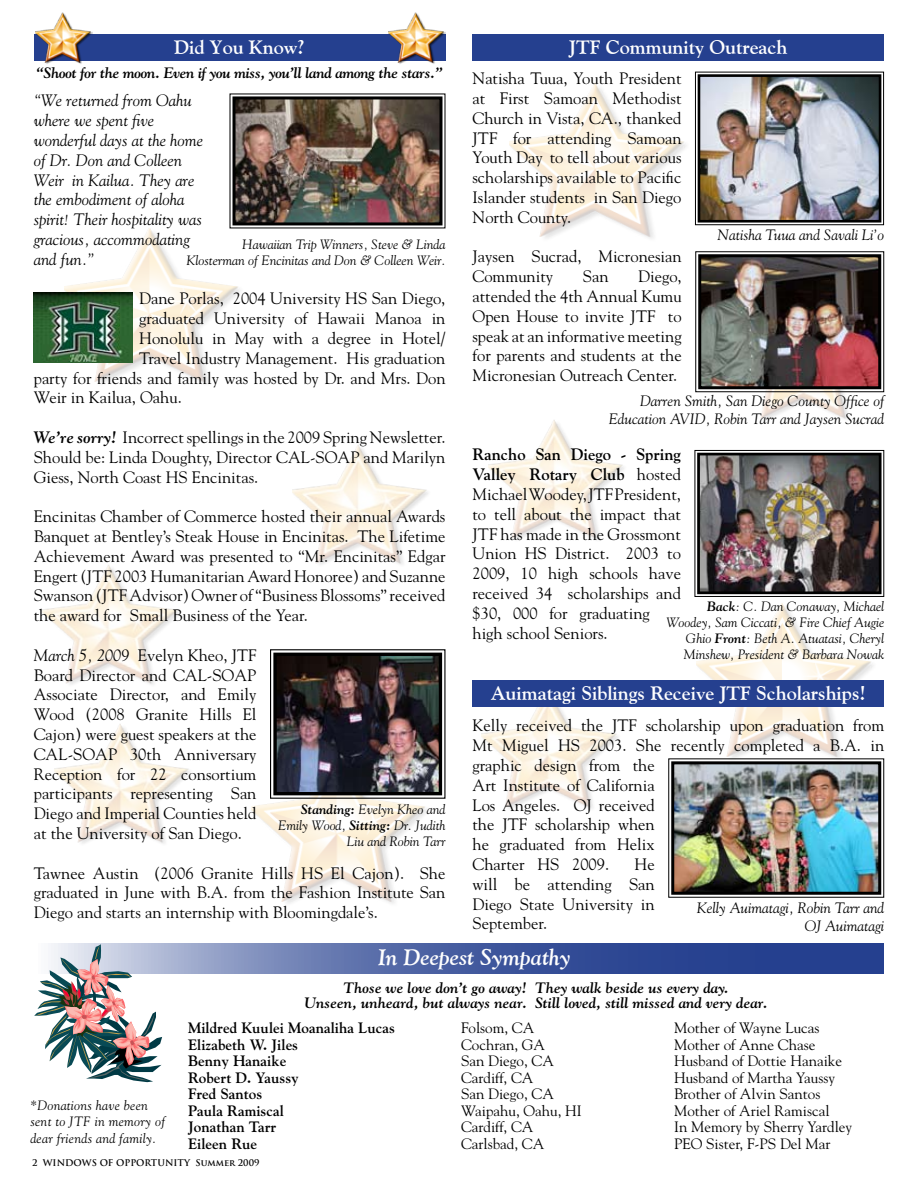
<style>
.page{position:relative;width:918px;height:1188px;background:#fff}
.page>*{position:absolute;margin:0;border:0;box-sizing:border-box;transform-origin:0 0}
.t1{font:italic 700 22.5px "Goudy Old Style BT";color:#fff}
.t2{font:700 19.5px "Goudy Old Style BT";color:#fff}
.t3{font:16.5px/19.8px "Goudy";color:#000;text-align:justify}
.t4{font:italic 16.5px/19.8px "Goudy";color:#000}
.t5{font:15px "Goudy";color:#000}
.t6{font:italic 15px/18px "Goudy";color:#000;text-align:right}
.t7{font:700 15px "Goudy";color:#000}
.t8{font:italic 700 15px/15px "Goudy";color:#000;text-align:center}
.t9{font:italic 700 15px "Goudy";letter-spacing:-.02em;color:#000}
.t10{font:italic 13.5px/16.2px "Goudy";color:#000;text-align:right}
.t11{font:italic 13.5px/16.2px "Goudy";letter-spacing:.02em;color:#000}
.t12{font:700 9px "Trajan Pro";color:#000}
.s1{font-weight:700;font-style:italic}
.s2{font-style:italic}
.s3{font-weight:700}
</style>
<div class="page">
<img style="left:510px;top:83px;width:176px;height:155px">
<img style="left:697px;top:603px;width:176px;height:155px">
<img style="left:761px;top:393px;width:87px;height:27px">
<img style="left:488px;top:420px;width:136px;height:120px">
<img style="left:64px;top:228px;width:176px;height:156px">
<img style="left:251px;top:799px;width:176px;height:105px">
<img style="left:292px;top:445px;width:136px;height:120px">
<img style="left:43px;top:565px;width:136px;height:120px">
<img style="left:482px;top:707px;width:136px;height:102px">
<img style="left:54px;top:724px;width:136px;height:120px">
<div style="left:34px;top:34px;width:412px;height:27px;background:#25408f"></div>
<div style="left:472px;top:34px;width:412px;height:27px;background:#25408f"></div>
<div style="left:472px;top:680px;width:412px;height:27px;background:#25408f"></div>
<svg style="left:162px;top:944px;width:722px;height:30px;background:#4960a1"></svg>
<svg style="left:34px;top:944px;width:128px;height:138px"></svg>
<img style="left:388px;top:13px;width:58px;height:51px">
<img style="left:35px;top:13px;width:58px;height:51px">
<img style="left:34px;top:292px;width:98px;height:70px">
<img style="left:270px;top:649px;width:176px;height:150px">
<img style="left:229px;top:93px;width:217px;height:136px">
<img style="left:695px;top:71px;width:189px;height:155px">
<img style="left:695px;top:251px;width:190px;height:142px">
<img style="left:668px;top:758px;width:217px;height:140px">
<img style="left:694px;top:450px;width:191px;height:147px">
<p class="t2" style="left:174px;top:35px;width:132px">Did You Know?</p>
<p class="t2" style="left:569px;top:35px;width:220px">JTF Community Outreach</p>
<p class="t9" style="left:37px;top:64px;width:407px">“Shoot for the moon. Even if you miss, you’ll land among the stars.”</p>
<p class="t4" style="left:34px;top:90px;width:171px">“We returned from Oahu where we spent five wonderful days at the home of Dr. Don and Colleen<br>Weir in Kailua. They are the embodiment of aloha spirit! Their hospitality was gracious, accommodating and fun.”</p>
<p class="t3" style="left:139px;top:288px;width:308px">Dane Porlas, 2004 University HS San Diego,</p>
<p class="t3" style="left:139px;top:308px;width:308px">graduated University of Hawaii Manoa in</p>
<p class="t3" style="left:139px;top:328px;width:308px">Honolulu in May with a degree in Hotel/</p>
<p class="t3" style="left:139px;top:348px;width:308px">Travel Industry Management. His graduation</p>
<p class="t3" style="left:34px;top:368px;width:413px">party for friends and family was hosted by Dr. and Mrs. Don</p>
<p class="t3" style="left:34px;top:387px;width:150px">Weir in Kailua, Oahu.</p>
<p class="t3" style="left:34px;top:427px;width:413px"><span class="s1">We’re sorry!</span> Incorrect spellings in the 2009 Spring Newsletter.<br>Should be: Linda Doughty, Director CAL-SOAP and Marilyn Giess, North Coast HS Encinitas.</p>
<p class="t3" style="left:34px;top:506px;width:413px">Encinitas Chamber of Commerce hosted their annual Awards Banquet at Bentley’s Steak House in Encinitas. The Lifetime Achievement Award was presented to “Mr. Encinitas” Edgar Engert (JTF 2003 Humanitarian Award Honoree) and Suzanne Swanson (JTF Advisor) Owner of “Business Blossoms” received the award for Small Business of the Year.</p>
<p class="t3" style="left:34px;top:645px;width:224px"><span class="s2">March 5, 2009</span> Evelyn Kheo, JTF Board Director and CAL-SOAP Associate Director, and Emily Wood (2008 Granite Hills El Cajon) were guest speakers at the CAL-SOAP 30th Anniversary Reception for 22 consortium participants representing San Diego and Imperial Counties held at the University of San Diego.</p>
<p class="t3" style="left:34px;top:863px;width:413px">Tawnee Austin (2006 Granite Hills HS El Cajon). She graduated in June with B.A. from the Fashion Institute San Diego and starts an internship with Bloomingdale’s.</p>
<p class="t10" style="left:186px;top:235px;width:261px">Hawaiian Trip Winners, Steve &amp; Linda<br>Klosterman of Encinitas and Don &amp; Colleen Weir.</p>
<p class="t10" style="left:278px;top:801px;width:169px"><span class="s3">Standing:</span> Evelyn Kheo and<br>Emily Wood, <span class="s3">Sitting:</span> Dr. Judith<br>Liu and Robin Tarr</p>
<p class="t3" style="left:472px;top:68px;width:211px">Natisha Tuua, Youth President at First Samoan Methodist Church in Vista, CA., thanked JTF for attending Samoan Youth Day to tell about various scholarships available to Pacific Islander students in San Diego North County.</p>
<p class="t3" style="left:472px;top:246px;width:211px">Jaysen Sucrad, Micronesian<br>Community</p>
<p class="t3" style="left:583px;top:266px;width:27px">San</p>
<p class="t3" style="left:472px;top:266px;width:211px;text-indent:166px">Diego, attended the 4th Annual Kumu Open House to invite JTF to speak at an informative meeting for parents and students at the Micronesian Outreach Center.</p>
<p class="t6" style="left:718px;top:225px;width:168px">Natisha Tuua and Savali Li’o</p>
<p class="t6" style="left:609px;top:392px;width:277px">Darren Smith, San Diego County Office of<br>Education AVID, Robin Tarr and Jaysen Sucrad</p>
<p class="t3" style="left:472px;top:444px;width:210px;text-align:left"><span class="s3">Rancho San Diego - Spring<br>Valley Rotary Club</span> hosted<br>Michael Woodey, JTF President, to tell about the impact that<br>JTF has made in the Grossmont<br>Union HS District. 2003 to<br>2009, 10 high schools have received 34 scholarships and $30, 000 for graduating high school Seniors.</p>
<p class="t10" style="left:667px;top:598px;width:219px"><span class="s3">Back</span>: C. Dan Conaway, Michael Woodey, Sam Ciccati, &amp; Fire Chief Augie Ghio <span class="s3">Front</span>: Beth A. Atuatasi, Cheryl Minshew, President &amp; Barbara Nowak</p>
<p class="t2" style="left:491px;top:681px;width:377px">Auimatagi Siblings Receive JTF Scholarships!</p>
<p class="t3" style="left:472px;top:715px;width:413px;text-align:left">Kelly received the JTF scholarship upon graduation from<br>Mt Miguel HS 2003. She recently completed a B.A. in graphic design from the<br>Art Institute of California<br>Los Angeles. OJ received<br>the JTF scholarship when<br>he graduated from Helix<br>Charter HS 2009.</p>
<p class="t3" style="left:472px;top:854px;width:184px;text-indent:162px">He will be attending San Diego State University in September.</p>
<p class="t6" style="left:697px;top:899px;width:189px">Kelly Auimatagi, Robin Tarr and<br>OJ Auimatagi</p>
<p class="t11" style="left:30px;top:1097px;width:136px">*Donations have been sent to JTF in memory of dear friends and family.</p>
<h1 class="t1" style="left:378px;top:943px;width:194px">In Deepest Sympathy</h1>
<p class="t8" style="left:305px;top:980px;width:465px">Those we love don’t go away! They walk beside us every day.<br>Unseen, unheard, but always near. Still loved, still missed and very dear.</p>
<p class="t7" style="left:188px;top:1019px;width:208px">Mildred Kuulei Moanaliha Lucas</p>
<p class="t5" style="left:461px;top:1019px;width:75px">Folsom, CA</p>
<p class="t5" style="left:674px;top:1019px;width:147px">Mother of Wayne Lucas</p>
<p class="t7" style="left:188px;top:1035px;width:112px">Elizabeth W. Jiles</p>
<p class="t5" style="left:461px;top:1035px;width:86px">Cochran, GA</p>
<p class="t5" style="left:674px;top:1035px;width:143px">Mother of Anne Chase</p>
<p class="t7" style="left:188px;top:1052px;width:100px">Benny Hanaike</p>
<p class="t5" style="left:461px;top:1052px;width:94px">San Diego, CA</p>
<p class="t5" style="left:674px;top:1052px;width:169px">Husband of Dottie Hanaike</p>
<p class="t7" style="left:188px;top:1068px;width:112px">Robert D. Yaussy</p>
<p class="t5" style="left:461px;top:1068px;width:74px">Cardiff, CA</p>
<p class="t5" style="left:674px;top:1068px;width:162px">Husband of Martha Yaussy</p>
<p class="t7" style="left:188px;top:1085px;width:76px">Fred Santos</p>
<p class="t5" style="left:461px;top:1085px;width:94px">San Diego, CA</p>
<p class="t5" style="left:674px;top:1085px;width:148px">Brother of Alvin Santos</p>
<p class="t7" style="left:188px;top:1101px;width:97px">Paula Ramiscal</p>
<p class="t5" style="left:461px;top:1101px;width:122px">Waipahu, Oahu, HI</p>
<p class="t5" style="left:674px;top:1101px;width:157px">Mother of Ariel Ramiscal</p>
<p class="t7" style="left:188px;top:1118px;width:90px">Jonathan Tarr</p>
<p class="t5" style="left:461px;top:1118px;width:74px">Cardiff, CA</p>
<p class="t5" style="left:674px;top:1118px;width:180px">In Memory by Sherry Yardley</p>
<p class="t7" style="left:188px;top:1134px;width:71px">Eileen Rue</p>
<p class="t5" style="left:461px;top:1134px;width:85px">Carlsbad, CA</p>
<p class="t5" style="left:674px;top:1134px;width:158px">PEO Sister, F-PS Del Mar</p>
<p class="t12" style="left:32px;top:1157px;width:229px">2 WINDOWS OF OPPORTUNITY Summer 2009</p>
</div>
